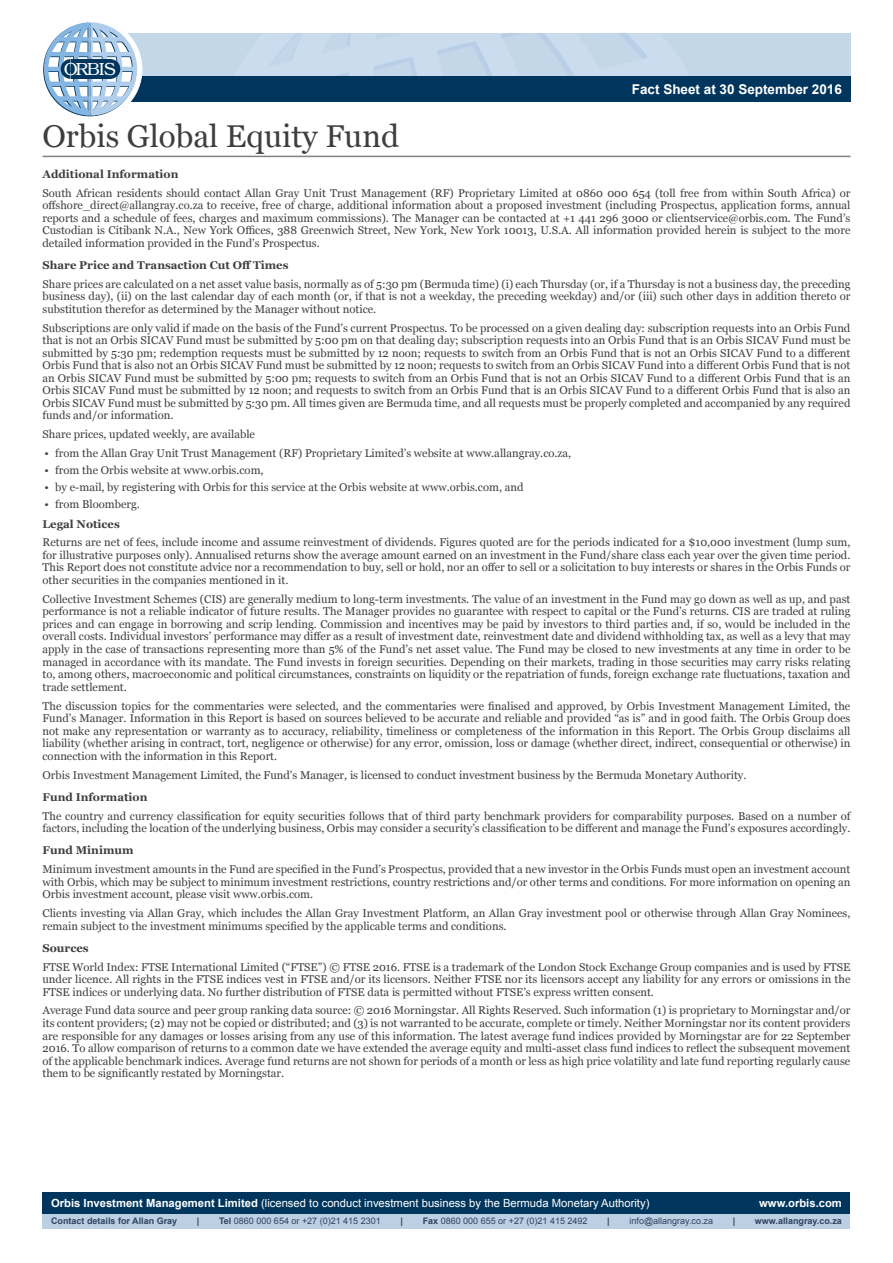
<style>
.page{position:relative;width:893px;height:1263px;background:#fff}
.page>*{position:absolute;margin:0;border:0;box-sizing:border-box;transform-origin:0 0}
.Fund_Heading{font:31.5px "Georgia";color:#3e3e3f}
.t1{font:300 17.55px "Bookman";letter-spacing:-.06em;color:#fff}
.t2{font:700 13.5px "Arial";color:#fff}
.Notice_Text{font:11.25px/12.6px "Georgia";color:#3e3e3f;text-align:justify}
.Notice_Subtitle{font:700 11.25px "Georgia";color:#3e3e3f}
.t3{font:11.25px "Arial";color:#fff}
.t4{font:700 11.25px "Arial";color:#fff}
.t5{font:9px "Arial";color:#2c4460}
.t6{font:700 9px "Arial";color:#2c4460}
.s1{font-weight:700}
</style>
<div class="page">
<hr style="left:43px;top:156px;width:807px;height:1px;background:#808285">
<div style="left:91px;top:33px;width:759px;height:44px;background:#c3d7e9"></div>
<svg style="left:233px;top:33px;width:458px;height:44px"></svg>
<div style="left:43px;top:1192px;width:807px;height:22px;background:#00365d"></div>
<div style="left:124px;top:77px;width:726px;height:25px;background:#00365d"></div>
<svg style="left:43px;top:22px;width:96px;height:95px"></svg>
<div style="left:71px;top:59px;width:39px;height:20px;background:#00365d"></div>
<div style="left:43px;top:1214px;width:807px;height:14px;background:#bccfe3"></div>
<h2 class="t1" style="left:64px;top:59px;width:54px">ORBIS</h2>
<p class="t2" style="left:632px;top:80px;width:212px">Fact Sheet at 30 September 2016</p>
<p class="t2" style="left:653px;top:80px;width:191px">Page Type at DD Month YYYY</p>
<p class="Fund_Heading" style="left:43px;top:117px;width:358px">Orbis Global Equity Fund</p>
<p class="Notice_Subtitle" style="left:43px;top:167px;width:137px">Additional Information</p>
<p class="Notice_Text" style="left:43px;top:187px;width:809px">South African residents should contact Allan Gray Unit Trust Management (RF) Proprietary Limited at 0860 000 654 (toll free from within South Africa) or offshore_direct@allangray.co.za to receive, free of charge, additional information about a proposed investment (including Prospectus, application forms, annual reports and a schedule of fees, charges and maximum commissions). The Manager can be contacted at +1 441 296 3000 or clientservice@orbis.com. The Fund’s Custodian is Citibank N.A., New York Offices, 388 Greenwich Street, New York, New York 10013, U.S.A. All information provided herein is subject to the more detailed information provided in the Fund’s Prospectus.</p>
<p class="Notice_Subtitle" style="left:43px;top:258px;width:247px">Share Price and Transaction Cut Off Times</p>
<p class="Notice_Text" style="left:43px;top:278px;width:809px">Share prices are calculated on a net asset value basis, normally as of 5:30 pm (Bermuda time) (i) each Thursday (or, if a Thursday is not a business day, the preceding business day), (ii) on the last calendar day of each month (or, if that is not a weekday, the preceding weekday) and/or (iii) such other days in addition thereto or substitution therefor as determined by the Manager without notice.</p>
<p class="Notice_Text" style="left:43px;top:322px;width:809px">Subscriptions are only valid if made on the basis of the Fund’s current Prospectus. To be processed on a given dealing day: subscription requests into an Orbis Fund that is not an Orbis SICAV Fund must be submitted by 5:00 pm on that dealing day; subscription requests into an Orbis Fund that is an Orbis SICAV Fund must be submitted by 5:30 pm; redemption requests must be submitted by 12 noon; requests to switch from an Orbis Fund that is not an Orbis SICAV Fund to a different Orbis Fund that is also not an Orbis SICAV Fund must be submitted by 12 noon; requests to switch from an Orbis SICAV Fund into a different Orbis Fund that is not an Orbis SICAV Fund must be submitted by 5:00 pm; requests to switch from an Orbis Fund that is not an Orbis SICAV Fund to a different Orbis Fund that is an Orbis SICAV Fund must be submitted by 12 noon; and requests to switch from an Orbis Fund that is an Orbis SICAV Fund to a different Orbis Fund that is also an Orbis SICAV Fund must be submitted by 5:30 pm. All times given are Bermuda time, and all requests must be properly completed and accompanied by any required funds and/or information.</p>
<p class="Notice_Text" style="left:43px;top:428px;width:214px">Share prices, updated weekly, are available</p>
<p class="Notice_Text" style="left:45px;top:447px;width:528px">• from the Allan Gray Unit Trust Management (RF) Proprietary Limited’s website at www.allangray.co.za,</p>
<p class="Notice_Text" style="left:45px;top:464px;width:220px">• from the Orbis website at www.orbis.com,</p>
<p class="Notice_Text" style="left:45px;top:481px;width:480px">• by e-mail, by registering with Orbis for this service at the Orbis website at www.orbis.com, and</p>
<p class="Notice_Text" style="left:45px;top:498px;width:97px">• from Bloomberg.</p>
<p class="Notice_Subtitle" style="left:43px;top:516px;width:79px">Legal Notices</p>
<p class="Notice_Text" style="left:43px;top:536px;width:809px">Returns are net of fees, include income and assume reinvestment of dividends. Figures quoted are for the periods indicated for a $10,000 investment (lump sum, for illustrative purposes only). Annualised returns show the average amount earned on an investment in the Fund/share class each year over the given time period.<br>This Report does not constitute advice nor a recommendation to buy, sell or hold, nor an offer to sell or a solicitation to buy interests or shares in the Orbis Funds or other securities in the companies mentioned in it.</p>
<p class="Notice_Text" style="left:43px;top:593px;width:809px">Collective Investment Schemes (CIS) are generally medium to long-term investments. The value of an investment in the Fund may go down as well as up, and past performance is not a reliable indicator of future results. The Manager provides no guarantee with respect to capital or the Fund’s returns. CIS are traded at ruling prices and can engage in borrowing and scrip lending. Commission and incentives may be paid by investors to third parties and, if so, would be included in the overall costs. Individual investors’ performance may differ as a result of investment date, reinvestment date and dividend withholding tax, as well as a levy that may apply in the case of transactions representing more than 5% of the Fund’s net asset value. The Fund may be closed to new investments at any time in order to be managed in accordance with its mandate. The Fund invests in foreign securities. Depending on their markets, trading in those securities may carry risks relating to, among others, macroeconomic and political circumstances, constraints on liquidity or the repatriation of funds, foreign exchange rate fluctuations, taxation and trade settlement.</p>
<p class="Notice_Text" style="left:43px;top:699px;width:809px">The discussion topics for the commentaries were selected, and the commentaries were finalised and approved, by Orbis Investment Management Limited, the Fund’s Manager. Information in this Report is based on sources believed to be accurate and reliable and provided “as is” and in good faith. The Orbis Group does not make any representation or warranty as to accuracy, reliability, timeliness or completeness of the information in this Report. The Orbis Group disclaims all liability (whether arising in contract, tort, negligence or otherwise) for any error, omission, loss or damage (whether direct, indirect, consequential or otherwise) in connection with the information in this Report.</p>
<p class="Notice_Text" style="left:43px;top:768px;width:705px">Orbis Investment Management Limited, the Fund’s Manager, is licensed to conduct investment business by the Bermuda Monetary Authority.</p>
<p class="Notice_Subtitle" style="left:43px;top:789px;width:106px">Fund Information</p>
<p class="Notice_Text" style="left:43px;top:810px;width:809px">The country and currency classification for equity securities follows that of third party benchmark providers for comparability purposes. Based on a number of factors, including the location of the underlying business, Orbis may consider a security’s classification to be different and manage the Fund’s exposures accordingly.</p>
<p class="Notice_Subtitle" style="left:43px;top:843px;width:92px">Fund Minimum</p>
<p class="Notice_Text" style="left:43px;top:863px;width:809px">Minimum investment amounts in the Fund are specified in the Fund’s Prospectus, provided that a new investor in the Orbis Funds must open an investment account with Orbis, which may be subject to minimum investment restrictions, country restrictions and/or other terms and conditions. For more information on opening an Orbis investment account, please visit www.orbis.com.</p>
<p class="Notice_Text" style="left:43px;top:907px;width:809px">Clients investing via Allan Gray, which includes the Allan Gray Investment Platform, an Allan Gray investment pool or otherwise through Allan Gray Nominees, remain subject to the investment minimums specified by the applicable terms and conditions.</p>
<p class="Notice_Subtitle" style="left:43px;top:940px;width:48px">Sources</p>
<p class="Notice_Text" style="left:43px;top:960px;width:809px">FTSE World Index: FTSE International Limited (“FTSE”) © FTSE 2016. FTSE is a trademark of the London Stock Exchange Group companies and is used by FTSE under licence. All rights in the FTSE indices vest in FTSE and/or its licensors. Neither FTSE nor its licensors accept any liability for any errors or omissions in the FTSE indices or underlying data. No further distribution of FTSE data is permitted without FTSE’s express written consent.</p>
<p class="Notice_Text" style="left:43px;top:1004px;width:809px">Average Fund data source and peer group ranking data source: © 2016 Morningstar. All Rights Reserved. Such information (1) is proprietary to Morningstar and/or its content providers; (2) may not be copied or distributed; and (3) is not warranted to be accurate, complete or timely. Neither Morningstar nor its content providers are responsible for any damages or losses arising from any use of this information. The latest average fund indices provided by Morningstar are for 22 September 2016. To allow comparison of returns to a common date we have extended the average equity and multi-asset class fund indices to reflect the subsequent movement of the applicable benchmark indices. Average fund returns are not shown for periods of a month or less as high price volatility and late fund reporting regularly cause them to be significantly restated by Morningstar.</p>
<p class="t3" style="left:51px;top:1195px;width:600px"><span class="s1">Orbis Investment Management Limited</span> (licensed to conduct investment business by the Bermuda Monetary Authority)</p>
<p class="t4" style="left:759px;top:1195px;width:84px">www.orbis.com</p>
<p class="t6" style="left:51px;top:1215px;width:128px">Contact details for Allan Gray</p>
<p class="t6" style="left:197px;top:1214px;width:4px">|</p>
<p class="t5" style="left:219px;top:1215px;width:163px"><span class="s1">Tel</span> 0860 000 654 or +27 (0)21 415 2301</p>
<p class="t6" style="left:400px;top:1214px;width:4px">|</p>
<p class="t5" style="left:423px;top:1215px;width:166px"><span class="s1">Fax</span> 0860 000 655 or +27 (0)21 415 2492</p>
<p class="t6" style="left:607px;top:1214px;width:4px">|</p>
<p class="t5" style="left:629px;top:1215px;width:85px">info@allangray.co.za</p>
<p class="t6" style="left:733px;top:1214px;width:4px">|</p>
<p class="t6" style="left:755px;top:1215px;width:89px">www.allangray.co.za</p>
</div>
